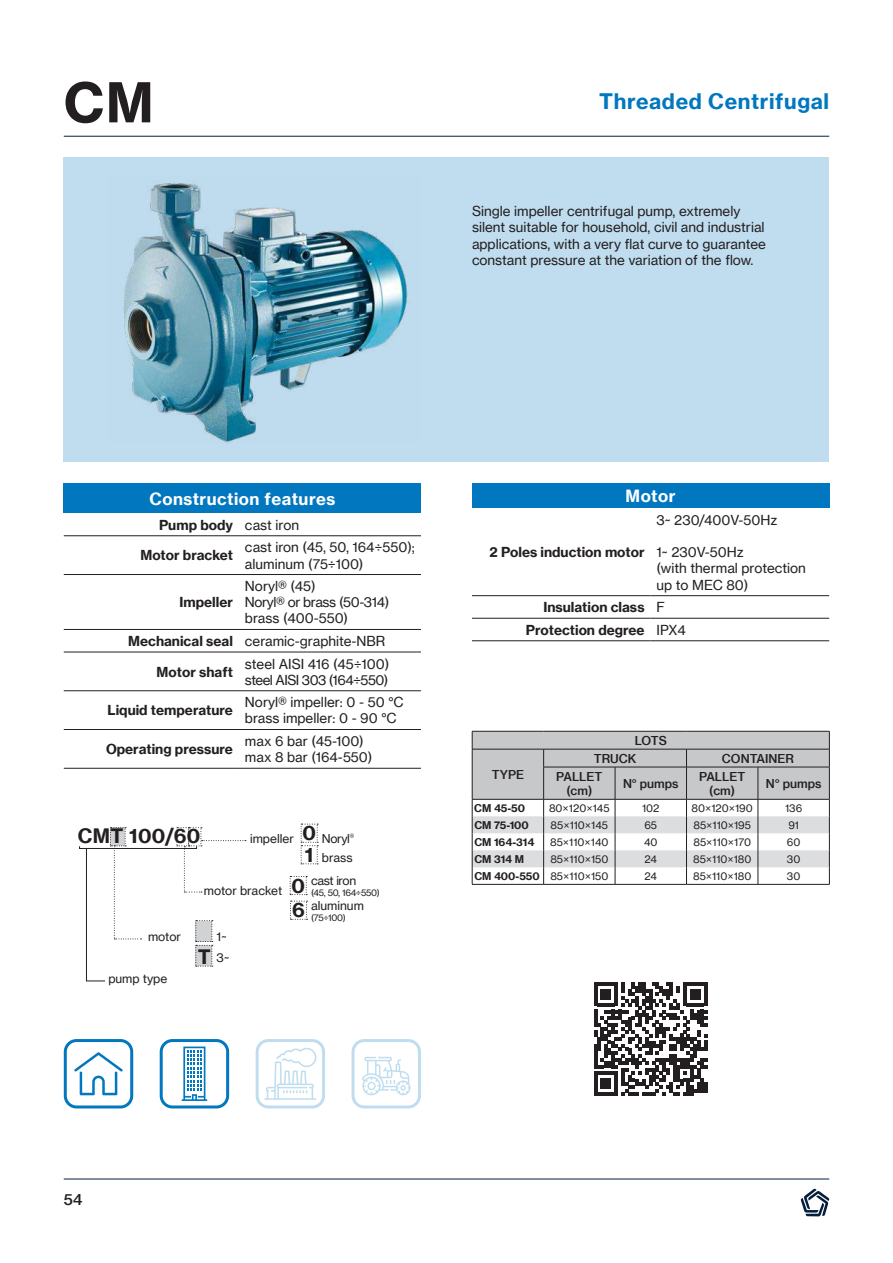
<style>
.page{position:relative;width:893px;height:1263px;background:#fff}
.page>*{position:absolute;margin:0;border:0;box-sizing:border-box;transform-origin:0 0}
.t1{font:700 54px "Neue Haas Grotesk Text Pro";color:#231f20}
.t2{font:700 21px "Neue Haas Grotesk Text Pro";letter-spacing:.03em;color:#0077bf}
.t3{font:700 19.5px "Neue Haas Grotesk Text Pro";letter-spacing:.02em;color:#231f20}
.t4{font:700 16.5px "Neue Haas Grotesk Text Pro";letter-spacing:.03em;color:#fff}
.t5{font:500 15px "Neue Haas Grotesk Text Pro";color:#231f20}
.t6{font:13.5px/16.2px "Neue Haas Grotesk Text Pro";color:#231f20}
.t7{font:700 13.5px/22.5px "Neue Haas Grotesk Text Pro";color:#231f20;text-align:center}
.t8{font:13.5px/16.2px "Neue Haas Grotesk Text Pro";letter-spacing:-.02em;color:#231f20}
.t9{font:13.5px/16.2px "Neue Haas Grotesk Text Pro";letter-spacing:-.04em;color:#231f20}
.t10{font:500 12px/14.4px "Neue Haas Grotesk Text Pro";color:#231f20;text-align:center}
.t11{font:12px "Neue Haas Grotesk Text Pro";color:#231f20}
.t12{font:12px "Neue Haas Grotesk Text Pro";letter-spacing:-.03em;color:#231f20}
.t13{font:10.5px "Neue Haas Grotesk Text Pro";color:#231f20}
.t14{font:700 10.5px "Neue Haas Grotesk Text Pro";color:#231f20}
.t15{font:9px "Neue Haas Grotesk Text Pro";letter-spacing:-.03em;color:#231f20}
.s1{font-weight:400}
.s2{font-weight:700}
</style>
<div class="page">
<hr style="left:64px;top:1178px;width:765px;height:1px;background:#051e3c">
<svg style="left:801px;top:1189px;width:28px;height:27px"></svg>
<hr style="left:64px;top:136px;width:765px;height:1px;background:#051e3c">
<div style="left:64px;top:157px;width:765px;height:304px;background:#c0ddef"></div>
<img style="left:123px;top:183px;width:285px;height:260px">
<div style="left:64px;top:483px;width:357px;height:30px;background:#0077bf"></div>
<hr style="left:64px;top:535px;width:175px;height:1px;background:#231f20">
<hr style="left:239px;top:535px;width:182px;height:1px;background:#231f20">
<hr style="left:64px;top:574px;width:175px;height:1px;background:#231f20">
<hr style="left:239px;top:574px;width:182px;height:1px;background:#231f20">
<hr style="left:64px;top:629px;width:175px;height:1px;background:#231f20">
<hr style="left:239px;top:629px;width:182px;height:1px;background:#231f20">
<hr style="left:64px;top:652px;width:175px;height:1px;background:#231f20">
<hr style="left:239px;top:652px;width:182px;height:1px;background:#231f20">
<hr style="left:64px;top:690px;width:175px;height:1px;background:#231f20">
<hr style="left:239px;top:690px;width:182px;height:1px;background:#231f20">
<hr style="left:64px;top:729px;width:175px;height:1px;background:#231f20">
<hr style="left:239px;top:729px;width:182px;height:1px;background:#231f20">
<hr style="left:64px;top:768px;width:175px;height:1px;background:#231f20">
<hr style="left:239px;top:768px;width:182px;height:1px;background:#231f20">
<div style="left:160px;top:1039px;width:69px;height:69px;border:3px solid #0077bf;border-radius:11px"></div>
<svg style="left:182px;top:1046px;width:25px;height:55px"></svg>
<div style="left:64px;top:1039px;width:69px;height:69px;border:3px solid #0077bf;border-radius:11px"></div>
<svg style="left:74px;top:1052px;width:49px;height:43px"></svg>
<div style="left:352px;top:1039px;width:69px;height:69px;border:3px solid #0077bf;border-radius:11px"></div>
<svg style="left:362px;top:1057px;width:48px;height:38px"></svg>
<div style="left:256px;top:1039px;width:69px;height:69px;border:3px solid #0077bf;border-radius:11px"></div>
<svg style="left:264px;top:1048px;width:52px;height:52px"></svg>
<div style="left:472px;top:483px;width:357px;height:25px;background:#0077bf"></div>
<hr style="left:472px;top:595px;width:179px;height:1px;background:#231f20">
<hr style="left:651px;top:595px;width:178px;height:1px;background:#231f20">
<hr style="left:472px;top:618px;width:179px;height:1px;background:#231f20">
<hr style="left:651px;top:618px;width:178px;height:1px;background:#231f20">
<hr style="left:472px;top:640px;width:179px;height:1px;background:#231f20">
<hr style="left:651px;top:640px;width:178px;height:1px;background:#231f20">
<svg style="left:594px;top:982px;width:113px;height:114px"></svg>
<svg style="left:472px;top:731px;width:358px;height:153px"></svg>
<hr style="left:472px;top:767px;width:1px;height:32px;background:#231f20">
<hr style="left:543px;top:767px;width:72px;height:1px;background:#231f20">
<hr style="left:543px;top:767px;width:1px;height:32px;background:#231f20">
<hr style="left:615px;top:767px;width:71px;height:1px;background:#231f20">
<hr style="left:615px;top:767px;width:1px;height:32px;background:#231f20">
<hr style="left:686px;top:767px;width:72px;height:1px;background:#231f20">
<hr style="left:686px;top:767px;width:1px;height:32px;background:#231f20">
<hr style="left:758px;top:767px;width:72px;height:1px;background:#231f20">
<hr style="left:758px;top:767px;width:1px;height:32px;background:#231f20">
<hr style="left:829px;top:767px;width:1px;height:32px;background:#231f20">
<hr style="left:472px;top:799px;width:72px;height:1px;background:#231f20">
<hr style="left:544px;top:799px;width:71px;height:1px;background:#231f20">
<hr style="left:615px;top:799px;width:71px;height:1px;background:#231f20">
<hr style="left:686px;top:799px;width:72px;height:1px;background:#231f20">
<hr style="left:758px;top:799px;width:72px;height:1px;background:#231f20">
<hr style="left:472px;top:884px;width:72px;height:1px;background:#231f20">
<hr style="left:544px;top:884px;width:71px;height:1px;background:#231f20">
<hr style="left:615px;top:884px;width:71px;height:1px;background:#231f20">
<hr style="left:686px;top:884px;width:72px;height:1px;background:#231f20">
<hr style="left:758px;top:884px;width:71px;height:1px;background:#231f20">
<div style="left:79px;top:846px;width:118px;height:3px;border:1px solid #231f20"></div>
<svg style="left:86px;top:827px;width:56px;height:155px"></svg>
<svg style="left:301px;top:824px;width:17px;height:40px"></svg>
<svg style="left:290px;top:901px;width:18px;height:19px"></svg>
<svg style="left:195px;top:920px;width:18px;height:47px"></svg>
<svg style="left:290px;top:876px;width:17px;height:19px"></svg>
<svg style="left:177px;top:827px;width:69px;height:66px"></svg>
<h1 class="t1" style="left:64px;top:69px;width:91px">CM</h1>
<h2 class="t2" style="left:599px;top:89px;width:232px">Threaded Centrifugal</h2>
<p class="t6" style="left:472px;top:203px;width:296px">Single impeller centrifugal pump, extremely silent suitable for household, civil and industrial applications, with a very flat curve to guarantee constant pressure at the variation of the flow.</p>
<p class="t4" style="left:149px;top:488px;width:187px">Construction features</p>
<p class="t7" style="left:159px;top:513px;width:142px">Pump body <span class="s1">cast iron</span></p>
<p class="t7" style="left:141px;top:544px;width:94px">Motor bracket</p>
<p class="t6" style="left:245px;top:539px;width:171px">cast iron (45, 50, 164÷550); aluminum (75÷100)</p>
<p class="t7" style="left:179px;top:591px;width:55px">Impeller</p>
<p class="t8" style="left:245px;top:578px;width:146px">Noryl® (45)<br>Noryl® or brass (50-314) brass (400-550)</p>
<p class="t6" style="left:128px;top:633px;width:259px"><span class="s2">Mechanical seal</span> ceramic-graphite-NBR</p>
<p class="t7" style="left:157px;top:660px;width:78px">Motor shaft</p>
<p class="t9" style="left:245px;top:655px;width:146px">steel AISI 416 (45÷100) steel AISI 303 (164÷550)</p>
<p class="t7" style="left:107px;top:699px;width:127px">Liquid temperature</p>
<p class="t6" style="left:245px;top:694px;width:160px">Noryl® impeller: 0 - 50 °C brass impeller: 0 - 90 °C</p>
<p class="t7" style="left:106px;top:738px;width:128px">Operating pressure</p>
<p class="t6" style="left:245px;top:733px;width:129px">max 6 bar (45-100) max 8 bar (164-550)</p>
<h3 class="t3" style="left:78px;top:823px;width:124px">CMT 100/60</h3>
<p class="t11" style="left:250px;top:831px;width:45px">impeller</p>
<h3 class="t3" style="left:302px;top:821px;width:15px">0</h3>
<p class="t11" style="left:322px;top:831px;width:34px">Noryl<sup>®</sup></p>
<p class="t11" style="left:148px;top:929px;width:35px">motor</p>
<p class="t11" style="left:108px;top:971px;width:61px">pump type</p>
<p class="t11" style="left:204px;top:883px;width:80px">motor bracket</p>
<p class="t11" style="left:217px;top:929px;width:11px">1~</p>
<h3 class="t3" style="left:198px;top:944px;width:15px">T</h3>
<p class="t11" style="left:217px;top:950px;width:14px">3~</p>
<h3 class="t3" style="left:305px;top:842px;width:10px">1</h3>
<p class="t11" style="left:322px;top:850px;width:32px">brass</p>
<p class="t11" style="left:311px;top:898px;width:54px">aluminum</p>
<p class="t15" style="left:311px;top:912px;width:37px">(75÷100)</p>
<p class="t12" style="left:311px;top:874px;width:47px">cast iron</p>
<p class="t15" style="left:291px;top:887px;width:90px"><sup>0</sup> (45, 50, 164÷550)</p>
<h3 class="t3" style="left:292px;top:898px;width:14px">6</h3>
<p class="t4" style="left:626px;top:486px;width:51px">Motor</p>
<p class="t6" style="left:657px;top:512px;width:122px">3~ 230/400V-50Hz</p>
<p class="t6" style="left:657px;top:544px;width:151px">1~ 230V-50Hz<br>(with thermal protection up to MEC 80)</p>
<p class="t7" style="left:526px;top:596px;width:161px">Insulation class <span class="s1">F<br></span>Protection degree <span class="s1">IPX4</span></p>
<p class="t7" style="left:490px;top:541px;width:156px">2 Poles induction motor</p>
<p class="t10" style="left:492px;top:767px;width:34px">TYPE</p>
<p class="t10" style="left:635px;top:733px;width:34px">LOTS</p>
<p class="t10" style="left:594px;top:751px;width:44px">TRUCK</p>
<p class="t10" style="left:722px;top:751px;width:74px">CONTAINER</p>
<p class="t10" style="left:556px;top:769px;width:48px">PALLET (cm)</p>
<p class="t10" style="left:623px;top:776px;width:57px">N° pumps</p>
<p class="t10" style="left:699px;top:769px;width:48px">PALLET (cm)</p>
<p class="t10" style="left:766px;top:776px;width:57px">N° pumps</p>
<p class="t14" style="left:474px;top:801px;width:52px">CM 45-50</p>
<p class="t13" style="left:549px;top:801px;width:62px">80×120×145</p>
<p class="t13" style="left:642px;top:801px;width:19px">102</p>
<p class="t13" style="left:692px;top:801px;width:63px">80×120×190</p>
<p class="t13" style="left:785px;top:801px;width:19px">136</p>
<p class="t14" style="left:474px;top:818px;width:56px">CM 75-100</p>
<p class="t13" style="left:551px;top:818px;width:59px">85×110×145</p>
<p class="t13" style="left:644px;top:818px;width:14px">65</p>
<p class="t13" style="left:693px;top:818px;width:59px">85×110×195</p>
<p class="t13" style="left:788px;top:818px;width:12px">91</p>
<p class="t14" style="left:474px;top:835px;width:62px">CM 164-314</p>
<p class="t13" style="left:550px;top:835px;width:60px">85×110×140</p>
<p class="t13" style="left:644px;top:835px;width:15px">40</p>
<p class="t13" style="left:693px;top:835px;width:59px">85×110×170</p>
<p class="t13" style="left:787px;top:835px;width:15px">60</p>
<p class="t14" style="left:474px;top:852px;width:51px">CM 314 M</p>
<p class="t13" style="left:550px;top:852px;width:60px">85×110×150</p>
<p class="t13" style="left:644px;top:852px;width:14px">24</p>
<p class="t13" style="left:693px;top:852px;width:60px">85×110×180</p>
<p class="t13" style="left:787px;top:852px;width:15px">30</p>
<p class="t13" style="left:474px;top:869px;width:136px"><span class="s2">CM 400-550</span> 85×110×150</p>
<p class="t13" style="left:644px;top:869px;width:14px">24</p>
<p class="t13" style="left:693px;top:869px;width:60px">85×110×180</p>
<p class="t13" style="left:787px;top:869px;width:15px">30</p>
<p class="t5" style="left:64px;top:1190px;width:20px">54</p>
</div>
